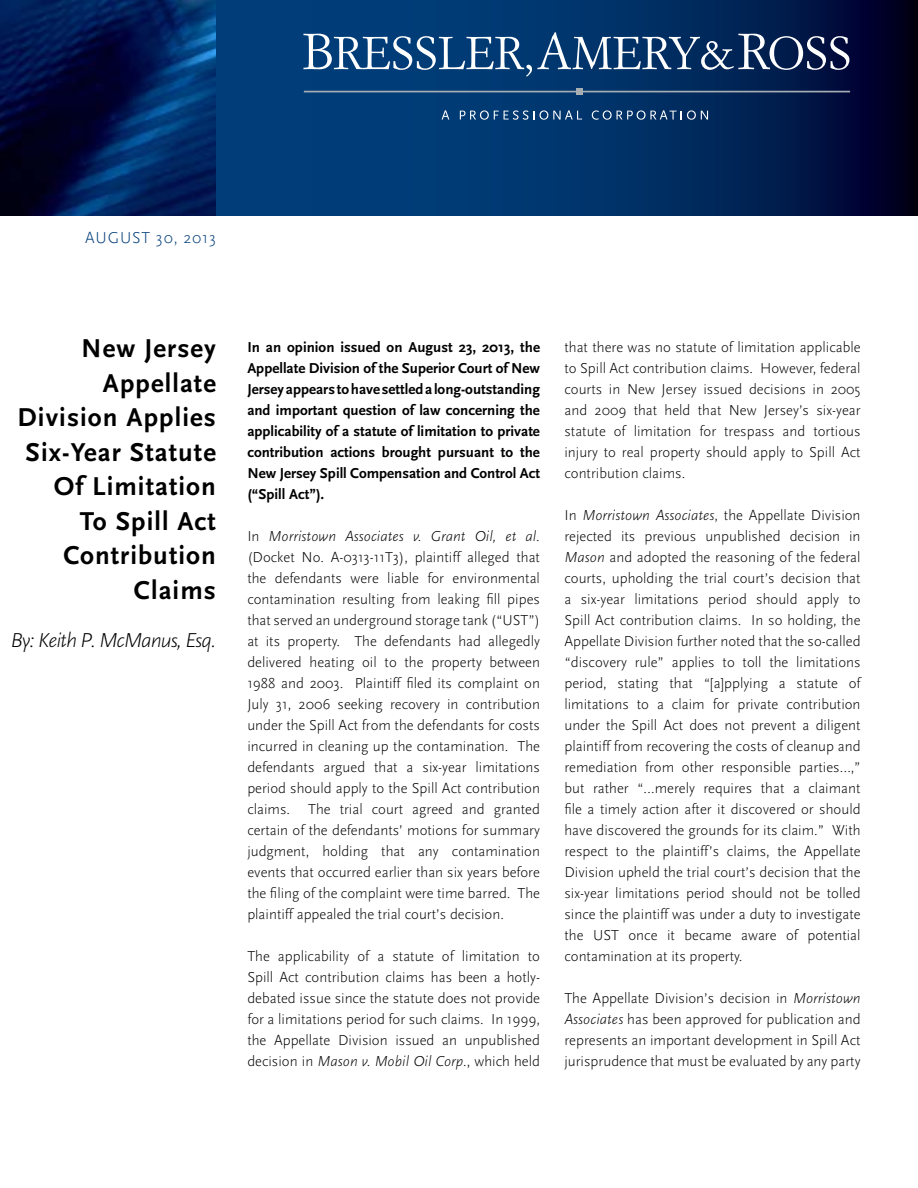
<style>
.page{position:relative;width:918px;height:1188px;background:#fff}
.page>*{position:absolute;margin:0;border:0;box-sizing:border-box;transform-origin:0 0}
.t1{font:700 27px/34.5px "Scala Sans OT";letter-spacing:.04em;color:#000;text-align:right}
.t2{font:italic 300 21px "Scala Sans OT";letter-spacing:-.05em;color:#000}
.t3{font:300 16.5px "Scala Sans OT";letter-spacing:.05em;color:#003d79}
.t4{font:300 15px/21px "Scala Sans OT";color:#000;text-align:justify}
.t5{font:700 15px/21px "Scala Sans OT";color:#000;text-align:justify}
.s1{font-style:italic}
</style>
<div class="page">
<svg style="left:216px;top:0;width:702px;height:216px;background:#002c61"></svg>
<svg style="left:303px;top:32px;width:546px;height:45px;background:#345a85"></svg>
<svg style="left:442px;top:110px;width:7px;height:10px"></svg>
<svg style="left:460px;top:110px;width:122px;height:10px"></svg>
<svg style="left:592px;top:110px;width:116px;height:10px"></svg>
<hr style="left:304px;top:91px;width:546px;height:1px;background:#a7aeb3">
<div style="left:576px;top:88px;width:7px;height:7px;background:#a7aeb3"></div>
<img style="left:0;top:0;width:216px;height:216px">
<p class="t3" style="left:85px;top:229px;width:132px">AUGUST 30, 2013</p>
<h1 class="t1" style="left:18px;top:332px;width:200px">New Jersey<br>Appellate<br>Division Applies<br>Six-Year Statute<br>Of Limitation<br>To Spill Act<br>Contribution<br>Claims</h1>
<h2 class="t2" style="left:11px;top:629px;width:207px">By: Keith P. McManus, Esq.</h2>
<p class="t5" style="left:247px;top:337px;width:294px">In an opinion issued on August 23, 2013, the Appellate Division of the Superior Court of New Jersey appears to have settled a long-outstanding and important question of law concerning the applicability of a statute of limitation to private contribution actions brought pursuant to the New Jersey Spill Compensation and Control Act (“Spill Act”).</p>
<p class="t4" style="left:247px;top:526px;width:294px">In <span class="s1">Morristown Associates v. Grant Oil, et al. </span>(Docket No. A-0313-11T3), plaintiff alleged that the defendants were liable for environmental contamination resulting from leaking fill pipes that served an underground storage tank (“UST”) at its property. The defendants had allegedly delivered heating oil to the property between 1988 and 2003. Plaintiff filed its complaint on July 31, 2006 seeking recovery in contribution under the Spill Act from the defendants for costs incurred in cleaning up the contamination. The defendants argued that a six-year limitations period should apply to the Spill Act contribution claims. The trial court agreed and granted certain of the defendants’ motions for summary judgment, holding that any contamination events that occurred earlier than six years before the filing of the complaint were time barred. The plaintiff appealed the trial court’s decision.</p>
<p class="t4" style="left:247px;top:946px;width:294px">The applicability of a statute of limitation to Spill Act contribution claims has been a hotly&shy;debated issue since the statute does not provide for a limitations period for such claims. In 1999, the Appellate Division issued an unpublished decision in <span class="s1">Mason v. Mobil Oil Corp.</span>, which held</p>
<p class="t4" style="left:564px;top:337px;width:298px">that there was no statute of limitation applicable to Spill Act contribution claims. However, federal courts in New Jersey issued decisions in 2005 and 2009 that held that New Jersey’s six-year statute of limitation for trespass and tortious injury to real property should apply to Spill Act contribution claims.</p>
<p class="t4" style="left:564px;top:505px;width:298px">In <span class="s1">Morristown Associates</span>, the Appellate Division rejected its previous unpublished decision in <span class="s1">Mason</span> and adopted the reasoning of the federal courts, upholding the trial court’s decision that a six-year limitations period should apply to Spill Act contribution claims. In so holding, the Appellate Division further noted that the so-called “discovery rule” applies to toll the limitations period, stating that “[a]pplying a statute of limitations to a claim for private contribution under the Spill Act does not prevent a diligent plaintiff from recovering the costs of cleanup and remediation from other responsible parties…,” but rather “…merely requires that a claimant file a timely action after it discovered or should have discovered the grounds for its claim.” With respect to the plaintiff’s claims, the Appellate Division upheld the trial court’s decision that the six-year limitations period should not be tolled since the plaintiff was under a duty to investigate the UST once it became aware of potential contamination at its property.</p>
<p class="t4" style="left:564px;top:988px;width:298px">The Appellate Division’s decision in <span class="s1">Morristown Associates</span> has been approved for publication and represents an important development in Spill Act jurisprudence that must be evaluated by any party</p>
</div>
